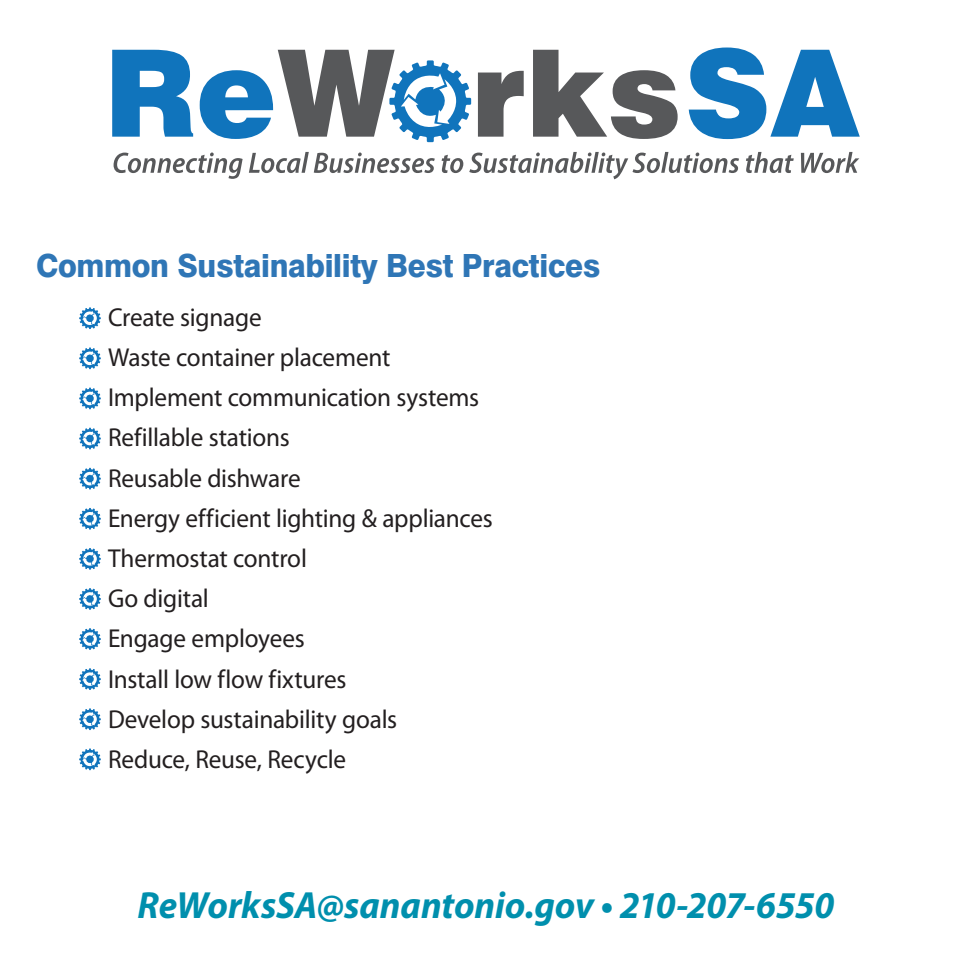
<style>
.page{position:relative;width:972px;height:972px;background:#fff}
.page>*{position:absolute;margin:0;border:0;box-sizing:border-box;transform-origin:0 0}
.t1{font:italic 700 38px "Myriad Pro";letter-spacing:-.01em;color:#008fad}
.t2{font:800 32px "Swiss 721 BT";letter-spacing:-.01em;color:#2f76b6;scale:.94 1}
.t3{font:26px/40.2px "Myriad Pro";letter-spacing:-.01em;color:#231f20}
</style>
<div class="page">
<svg style="left:112px;top:50px;width:81px;height:87px"></svg>
<svg style="left:200px;top:50px;width:271px;height:92px"></svg>
<svg style="left:478px;top:71px;width:46px;height:66px"></svg>
<svg style="left:533px;top:50px;width:145px;height:89px"></svg>
<svg style="left:689px;top:48px;width:171px;height:91px"></svg>
<svg style="left:114px;top:153px;width:129px;height:26px"></svg>
<svg style="left:249px;top:152px;width:186px;height:21px"></svg>
<svg style="left:442px;top:155px;width:21px;height:18px"></svg>
<svg style="left:469px;top:152px;width:270px;height:27px"></svg>
<svg style="left:746px;top:152px;width:48px;height:21px"></svg>
<svg style="left:801px;top:152px;width:58px;height:21px"></svg>
<svg style="left:79px;top:307px;width:22px;height:22px"></svg>
<svg style="left:79px;top:348px;width:22px;height:21px"></svg>
<svg style="left:79px;top:388px;width:22px;height:21px"></svg>
<svg style="left:79px;top:428px;width:22px;height:21px"></svg>
<svg style="left:79px;top:468px;width:22px;height:21px"></svg>
<svg style="left:79px;top:508px;width:22px;height:22px"></svg>
<svg style="left:79px;top:548px;width:22px;height:22px"></svg>
<svg style="left:79px;top:588px;width:22px;height:22px"></svg>
<svg style="left:79px;top:628px;width:22px;height:22px"></svg>
<svg style="left:79px;top:668px;width:22px;height:22px"></svg>
<svg style="left:79px;top:708px;width:22px;height:22px"></svg>
<svg style="left:79px;top:749px;width:22px;height:21px"></svg>
<p class="t2" style="left:36px;top:246px;width:602px">Common Sustainability Best Practices</p>
<p class="t3" style="left:108px;top:297px;width:386px">Create signage<br>Waste container placement<br>Implement communication systems<br>Refillable stations<br>Reusable dishware<br>Energy efficient lighting &amp; appliances<br>Thermostat control<br>Go digital<br>Engage employees<br>Install low flow fixtures<br>Develop sustainability goals<br>Reduce, Reuse, Recycle</p>
<h1 class="t1" style="left:138px;top:880px;width:698px">ReWorksSA@sanantonio.gov • 210-207-6550</h1>
</div>
